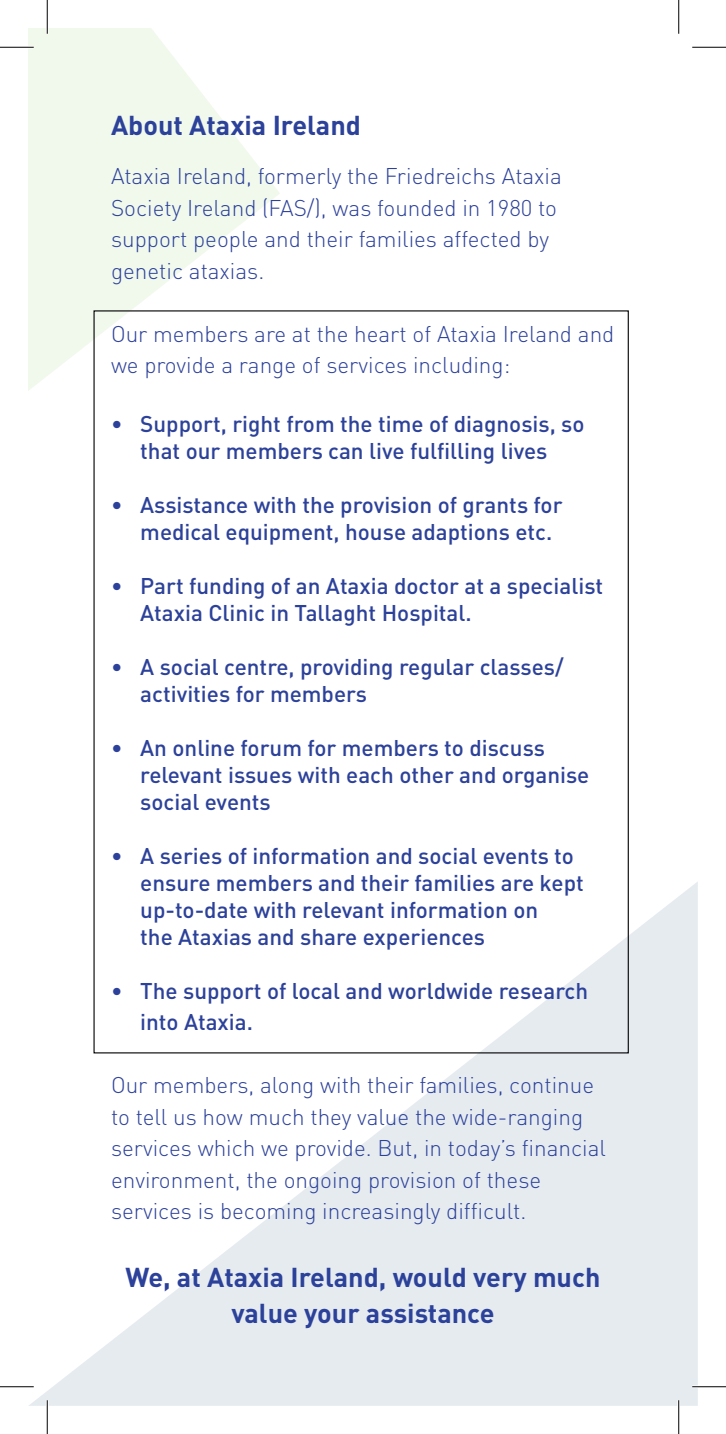
<style>
.page{position:relative;width:726px;height:1434px;background:#fff}
.page>*{position:absolute;margin:0;border:0;box-sizing:border-box;transform-origin:0 0}
.t1{font:700 27px/36px "DIN";color:#2c419a;text-align:center}
.t2{font:500 22.5px/27px "DIN";color:#2c419a}
.t3{font:300 22.5px/31.5px "DIN";color:#2c419a}
</style>
<div class="page">
<svg style="left:29px;top:882px;width:669px;height:524px;fill:#e6ebf0"></svg>
<svg style="left:28px;top:28px;width:252px;height:363px;fill:#f1f8ec"></svg>
<hr style="left:0;top:46px;width:34px;height:3px;background:#fff">
<hr style="left:0;top:1385px;width:34px;height:3px;background:#fff">
<hr style="left:692px;top:1385px;width:34px;height:3px;background:#fff">
<hr style="left:46px;top:0;width:3px;height:34px;background:#fff">
<hr style="left:46px;top:1400px;width:3px;height:34px;background:#fff">
<hr style="left:677px;top:1400px;width:3px;height:34px;background:#fff">
<hr style="left:0;top:47px;width:34px;height:1px;background:#000">
<hr style="left:692px;top:47px;width:34px;height:1px;background:#000">
<hr style="left:0;top:1386px;width:34px;height:1px;background:#000">
<hr style="left:692px;top:1386px;width:34px;height:1px;background:#000">
<hr style="left:47px;top:0;width:1px;height:34px;background:#000">
<hr style="left:47px;top:1400px;width:1px;height:34px;background:#000">
<hr style="left:678px;top:0;width:1px;height:34px;background:#000">
<hr style="left:678px;top:1400px;width:1px;height:34px;background:#000">
<p class="t1" style="left:111px;top:106px;width:251px">About Ataxia Ireland</p>
<p class="t3" style="left:111px;top:160px;width:452px">Ataxia Ireland, formerly the Friedreichs Ataxia Society Ireland (FAS/), was founded in 1980 to support people and their families affected by genetic ataxias.</p>
<p class="t3" style="left:111px;top:318px;width:505px">Our members are at the heart of Ataxia Ireland and we provide a range of services including:</p>
<p class="t2" style="left:111px;top:409px;width:475px;text-align:center">• Support, right from the time of diagnosis, so that our members can live fulfilling lives</p>
<p class="t2" style="left:140px;top:490px;width:424px;text-indent:-29px">• Assistance with the provision of grants for medical equipment, house adaptions etc.</p>
<p class="t2" style="left:140px;top:571px;width:464px;text-indent:-29px">• Part funding of an Ataxia doctor at a specialist<br>Ataxia Clinic in Tallaght Hospital.</p>
<p class="t2" style="left:140px;top:652px;width:425px;text-indent:-29px">• A social centre, providing regular classes/ activities for members</p>
<p class="t2" style="left:140px;top:733px;width:451px;text-indent:-29px">• An online forum for members to discuss relevant issues with each other and organise social events</p>
<p class="t2" style="left:140px;top:841px;width:445px;text-indent:-29px">• A series of information and social events to ensure members and their families are kept up-to-date with relevant information on<br>the Ataxias and share experiences</p>
<p class="t2" style="left:140px;top:974px;width:449px;line-height:31.5px;text-indent:-29px">• The support of local and worldwide research into Ataxia.</p>
<p class="t3" style="left:111px;top:1069px;width:496px">Our members, along with their families, continue to tell us how much they value the wide-ranging services which we provide. But, in today’s financial environment, the ongoing provision of these services is becoming increasingly difficult.</p>
<p class="t1" style="left:126px;top:1258px;width:476px">We, at Ataxia Ireland, would very much value your assistance</p>
</div>
